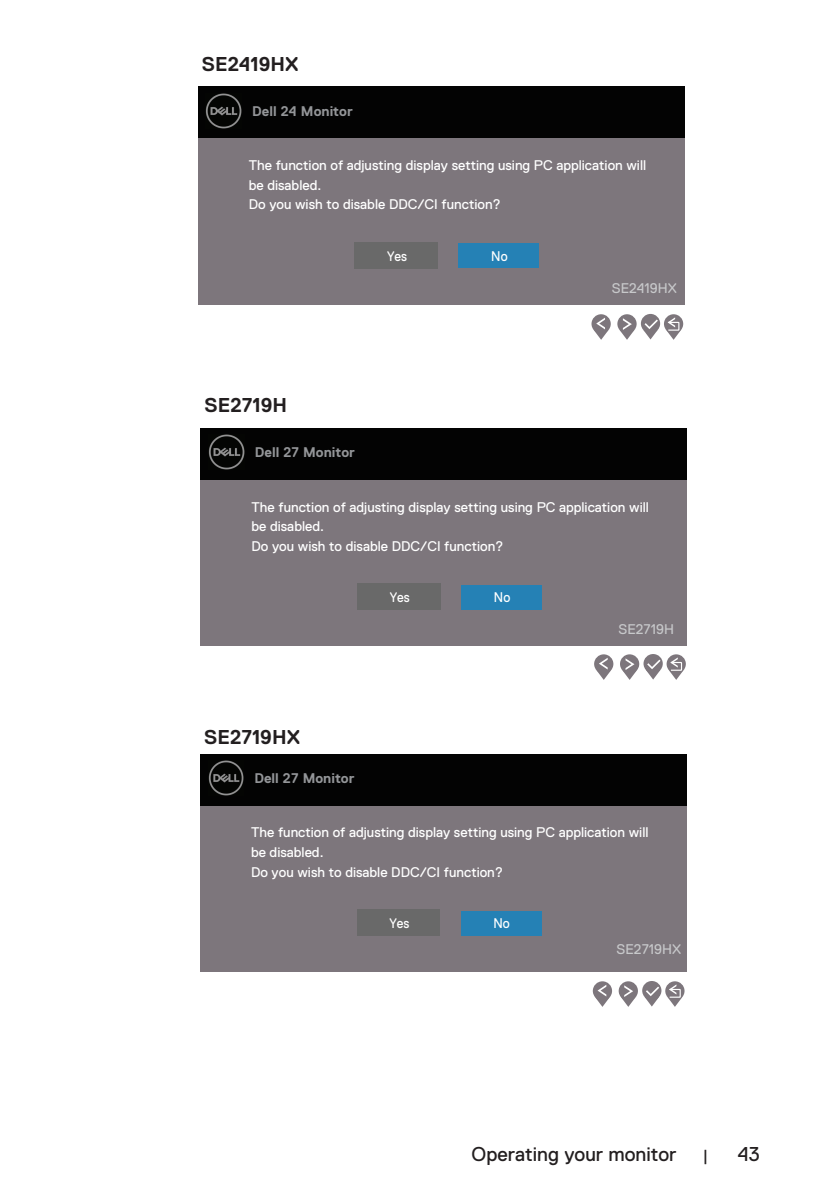
<style>
.page{position:relative;width:840px;height:1191px;background:#fff}
.page>*{position:absolute;margin:0;border:0;box-sizing:border-box;transform-origin:0 0}
.t1{font:700 20px "Dell Replica";color:#231f20}
.t2{font:20px "Dell Replica";color:#231f20}
.t3{font:16px "Dell Replica";color:#231f20}
.t4{font:14px/19.6px "Dell Replica";color:#fff}
.t5{font:700 14px "Dell Replica";color:#939598}
.t6{font:14px "Dell Replica";color:#c7c8ca}
.t7{font:14px "Dell Replica";color:#fff;scale:.92 1}
</style>
<div class="page">
<div style="left:198px;top:112px;width:486px;height:193px;background:#7d767c"></div>
<div style="left:198px;top:87px;width:486px;height:51px;background:#030303"></div>
<div style="left:458px;top:243px;width:81px;height:25px;background:#2581b5"></div>
<img style="left:206px;top:93px;width:35px;height:35px">
<div style="left:200px;top:453px;width:486px;height:193px;background:#7d767c"></div>
<div style="left:200px;top:428px;width:486px;height:51px;background:#030303"></div>
<div style="left:461px;top:585px;width:80px;height:24px;background:#2581b5"></div>
<img style="left:208px;top:434px;width:36px;height:36px">
<div style="left:200px;top:779px;width:486px;height:193px;background:#7d767c"></div>
<div style="left:200px;top:754px;width:486px;height:51px;background:#030303"></div>
<div style="left:460px;top:910px;width:81px;height:25px;background:#2581b5"></div>
<img style="left:208px;top:760px;width:36px;height:36px">
<svg style="left:592px;top:981px;width:19px;height:19px"></svg>
<svg style="left:594px;top:984px;width:15px;height:23px"></svg>
<svg style="left:665px;top:981px;width:19px;height:19px"></svg>
<svg style="left:618px;top:981px;width:19px;height:19px"></svg>
<svg style="left:620px;top:985px;width:15px;height:22px"></svg>
<svg style="left:641px;top:981px;width:20px;height:19px"></svg>
<svg style="left:643px;top:984px;width:17px;height:22px"></svg>
<svg style="left:667px;top:984px;width:15px;height:23px"></svg>
<svg style="left:593px;top:654px;width:20px;height:19px"></svg>
<svg style="left:596px;top:657px;width:14px;height:23px"></svg>
<svg style="left:666px;top:654px;width:19px;height:19px"></svg>
<svg style="left:619px;top:654px;width:20px;height:19px"></svg>
<svg style="left:622px;top:658px;width:14px;height:22px"></svg>
<svg style="left:643px;top:654px;width:19px;height:19px"></svg>
<svg style="left:645px;top:658px;width:17px;height:21px"></svg>
<svg style="left:668px;top:657px;width:15px;height:23px"></svg>
<svg style="left:591px;top:314px;width:19px;height:19px"></svg>
<svg style="left:593px;top:317px;width:15px;height:23px"></svg>
<svg style="left:663px;top:314px;width:19px;height:19px"></svg>
<div style="left:617px;top:314px;width:19px;height:19px;background:#7d767c;border-radius:50%"></div>
<svg style="left:619px;top:318px;width:15px;height:22px"></svg>
<svg style="left:640px;top:314px;width:19px;height:19px"></svg>
<svg style="left:642px;top:318px;width:17px;height:21px"></svg>
<svg style="left:665px;top:317px;width:15px;height:23px"></svg>
<h1 class="t1" style="left:202px;top:53px;width:98px">SE2419HX</h1>
<p class="t5" style="left:252px;top:103px;width:102px">Dell 24 Monitor</p>
<p class="t4" style="left:248px;top:156px;width:399px">The function of adjusting display setting using PC application will be disabled.<br>Do you wish to disable DDC/CI function?</p>
<p class="t7" style="left:387px;top:248px;width:23px">Yes</p>
<p class="t7" style="left:491px;top:248px;width:19px">No</p>
<h1 class="t1" style="left:204px;top:394px;width:84px">SE2719H</h1>
<p class="t5" style="left:255px;top:445px;width:101px">Dell 27 Monitor</p>
<p class="t6" style="left:611px;top:280px;width:67px">SE2419HX</p>
<p class="t4" style="left:251px;top:497px;width:399px">The function of adjusting display setting using PC application will be disabled.<br>Do you wish to disable DDC/CI function?</p>
<p class="t7" style="left:389px;top:589px;width:23px">Yes</p>
<p class="t7" style="left:493px;top:589px;width:19px">No</p>
<h1 class="t1" style="left:204px;top:726px;width:97px">SE2719HX</h1>
<p class="t5" style="left:254px;top:770px;width:101px">Dell 27 Monitor</p>
<p class="t6" style="left:618px;top:621px;width:57px">SE2719H</p>
<p class="t4" style="left:251px;top:823px;width:399px">The function of adjusting display setting using PC application will be disabled.<br>Do you wish to disable DDC/CI function?</p>
<p class="t7" style="left:389px;top:915px;width:23px">Yes</p>
<p class="t7" style="left:493px;top:915px;width:19px">No</p>
<p class="t6" style="left:616px;top:941px;width:66px">SE2719HX</p>
<h1 class="t2" style="left:471px;top:1142px;width:206px">Operating your monitor</h1>
<p class="t3" style="left:702px;top:1146px;width:7px">|</p>
<h1 class="t2" style="left:737px;top:1142px;width:23px">43</h1>
</div>
